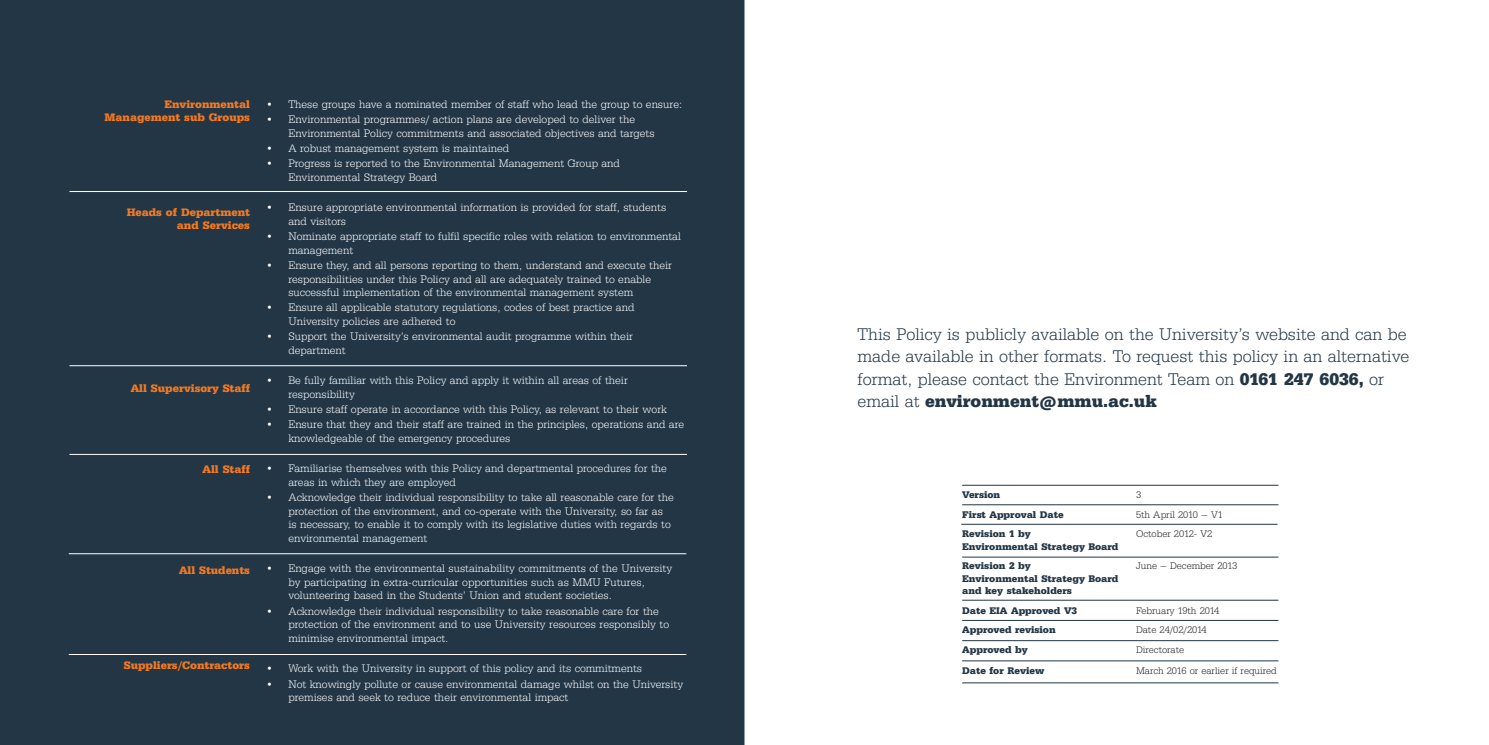
<style>
.page{position:relative;width:1489px;height:745px;background:#fff}
.page>*{position:absolute;margin:0;border:0;box-sizing:border-box;transform-origin:0 0}
.t1{font:300 17.5px/22.5px "Serifa BEFOP";color:#233645}
.t2{font:300 11.25px/13.5px "Serifa BEFOP";color:#fff}
.t3{font:700 11.25px/13.5px "Serifa BEFOP";color:#f47921;text-align:right}
.t4{font:700 10px/12.5px "Serifa BEFOP";color:#233645}
.t5{font:300 10px "Serifa BEFOP";color:#231f20}
.s1{font-weight:700}
</style>
<div class="page">
<div style="left:0;top:0;width:744px;height:744px;background:#233645"></div>
<hr style="left:69px;top:191px;width:618px;height:1px;background:#fff">
<hr style="left:69px;top:365px;width:618px;height:1px;background:#fff">
<hr style="left:69px;top:454px;width:618px;height:1px;background:#fff">
<hr style="left:69px;top:553px;width:617px;height:1px;background:#fff">
<hr style="left:69px;top:653px;width:617px;height:1px;background:#fff">
<hr style="left:962px;top:682px;width:316px;height:1px;background:#233645">
<hr style="left:962px;top:660px;width:316px;height:1px;background:#233645">
<hr style="left:962px;top:640px;width:316px;height:1px;background:#233645">
<hr style="left:962px;top:619px;width:316px;height:1px;background:#233645">
<hr style="left:962px;top:599px;width:316px;height:1px;background:#233645">
<hr style="left:962px;top:556px;width:316px;height:1px;background:#233645">
<hr style="left:961px;top:523px;width:316px;height:1px;background:#233645">
<hr style="left:962px;top:504px;width:316px;height:1px;background:#233645">
<hr style="left:962px;top:484px;width:316px;height:1px;background:#233645">
<p class="t3" style="left:105px;top:97px;width:147px">Environmental<br>Management sub Groups</p>
<p class="t3" style="left:127px;top:205px;width:125px">Heads of Department and Services</p>
<p class="t3" style="left:131px;top:381px;width:121px">All Supervisory Staff</p>
<p class="t3" style="left:202px;top:462px;width:49px">All Staff</p>
<p class="t3" style="left:179px;top:563px;width:72px">All Students</p>
<p class="t3" style="left:124px;top:658px;width:128px">Suppliers/Contractors</p>
<p class="t2" style="left:266px;top:97px;width:418px">• These groups have a nominated member of staff who lead the group to ensure:</p>
<p class="t2" style="left:288px;top:113px;width:368px;text-indent:-22px">• Environmental programmes/ action plans are developed to deliver the<br>Environmental Policy commitments and associated objectives and targets</p>
<p class="t2" style="left:266px;top:141px;width:245px">• A robust management system is maintained</p>
<p class="t2" style="left:288px;top:157px;width:333px;text-indent:-22px">• Progress is reported to the Environmental Management Group and<br>Environmental Strategy Board</p>
<p class="t2" style="left:288px;top:201px;width:379px;text-indent:-22px">• Ensure appropriate environmental information is provided for staff, students and visitors</p>
<p class="t2" style="left:288px;top:229px;width:394px;text-indent:-22px">• Nominate appropriate staff to fulfil specific roles with relation to environmental management</p>
<p class="t2" style="left:288px;top:258px;width:385px;text-indent:-22px">• Ensure they, and all persons reporting to them, understand and execute their responsibilities under this Policy and all are adequately trained to enable successful implementation of the environmental management system</p>
<p class="t2" style="left:288px;top:300px;width:347px;text-indent:-22px">• Ensure all applicable statutory regulations, codes of best practice and<br>University policies are adhered to</p>
<p class="t2" style="left:288px;top:329px;width:346px;text-indent:-22px">• Support the University’s environmental audit programme within their department</p>
<p class="t2" style="left:288px;top:373px;width:341px;text-indent:-22px">• Be fully familiar with this Policy and apply it within all areas of their responsibility</p>
<p class="t2" style="left:266px;top:402px;width:402px">• Ensure staff operate in accordance with this Policy, as relevant to their work</p>
<p class="t2" style="left:288px;top:417px;width:397px;text-indent:-22px">• Ensure that they and their staff are trained in the principles, operations and are knowledgeable of the emergency procedures</p>
<p class="t2" style="left:288px;top:461px;width:380px;text-indent:-22px">• Familiarise themselves with this Policy and departmental procedures for the areas in which they are employed</p>
<p class="t2" style="left:288px;top:490px;width:387px;text-indent:-22px">• Acknowledge their individual responsibility to take all reasonable care for the protection of the environment, and co-operate with the University, so far as is necessary, to enable it to comply with its legislative duties with regards to environmental management</p>
<p class="t2" style="left:288px;top:561px;width:385px;text-indent:-22px">• Engage with the environmental sustainability commitments of the University by participating in extra-curricular opportunities such as MMU Futures, volunteering based in the Students’ Union and student societies.</p>
<p class="t2" style="left:288px;top:603px;width:382px;text-indent:-22px">• Acknowledge their individual responsibility to take reasonable care for the protection of the environment and to use University resources responsibly to minimise environmental impact.</p>
<p class="t2" style="left:266px;top:661px;width:378px">• Work with the University in support of this policy and its commitments</p>
<p class="t2" style="left:288px;top:676px;width:396px;text-indent:-22px">• Not knowingly pollute or cause environmental damage whilst on the University premises and seek to reduce their environmental impact</p>
<p class="t1" style="left:857px;top:322px;width:553px">This Policy is publicly available on the University’s website and can be made available in other formats. To request this policy in an alternative format, please contact the Environment Team on <span class="s1">0161 247 6036,</span> or email at <span class="s1">environment@mmu.ac.uk</span></p>
<p class="t4" style="left:962px;top:488px;width:40px">Version</p>
<p class="t5" style="left:1135px;top:488px;width:7px">3</p>
<p class="t4" style="left:962px;top:507px;width:103px">First Approval Date</p>
<p class="t5" style="left:1135px;top:508px;width:88px">5th April 2010 – V1</p>
<p class="t4" style="left:962px;top:527px;width:70px">Revision 1 by</p>
<p class="t5" style="left:1135px;top:528px;width:78px">October 2012- V2</p>
<p class="t4" style="left:962px;top:539px;width:158px">Environmental Strategy Board</p>
<p class="t4" style="left:962px;top:559px;width:70px">Revision 2 by</p>
<p class="t5" style="left:1135px;top:560px;width:103px">June – December 2013</p>
<p class="t4" style="left:962px;top:571px;width:158px">Environmental Strategy Board and key stakeholders</p>
<p class="t4" style="left:962px;top:603px;width:116px">Date EIA Approved V3</p>
<p class="t5" style="left:1135px;top:604px;width:85px">February 19th 2014</p>
<p class="t4" style="left:962px;top:623px;width:95px">Approved revision</p>
<p class="t5" style="left:1135px;top:624px;width:72px">Date 24/02/2014</p>
<p class="t4" style="left:962px;top:643px;width:67px">Approved by</p>
<p class="t5" style="left:1135px;top:643px;width:50px">Directorate</p>
<p class="t4" style="left:962px;top:663px;width:84px">Date for Review</p>
<p class="t5" style="left:1135px;top:664px;width:142px">March 2016 or earlier if required</p>
</div>
